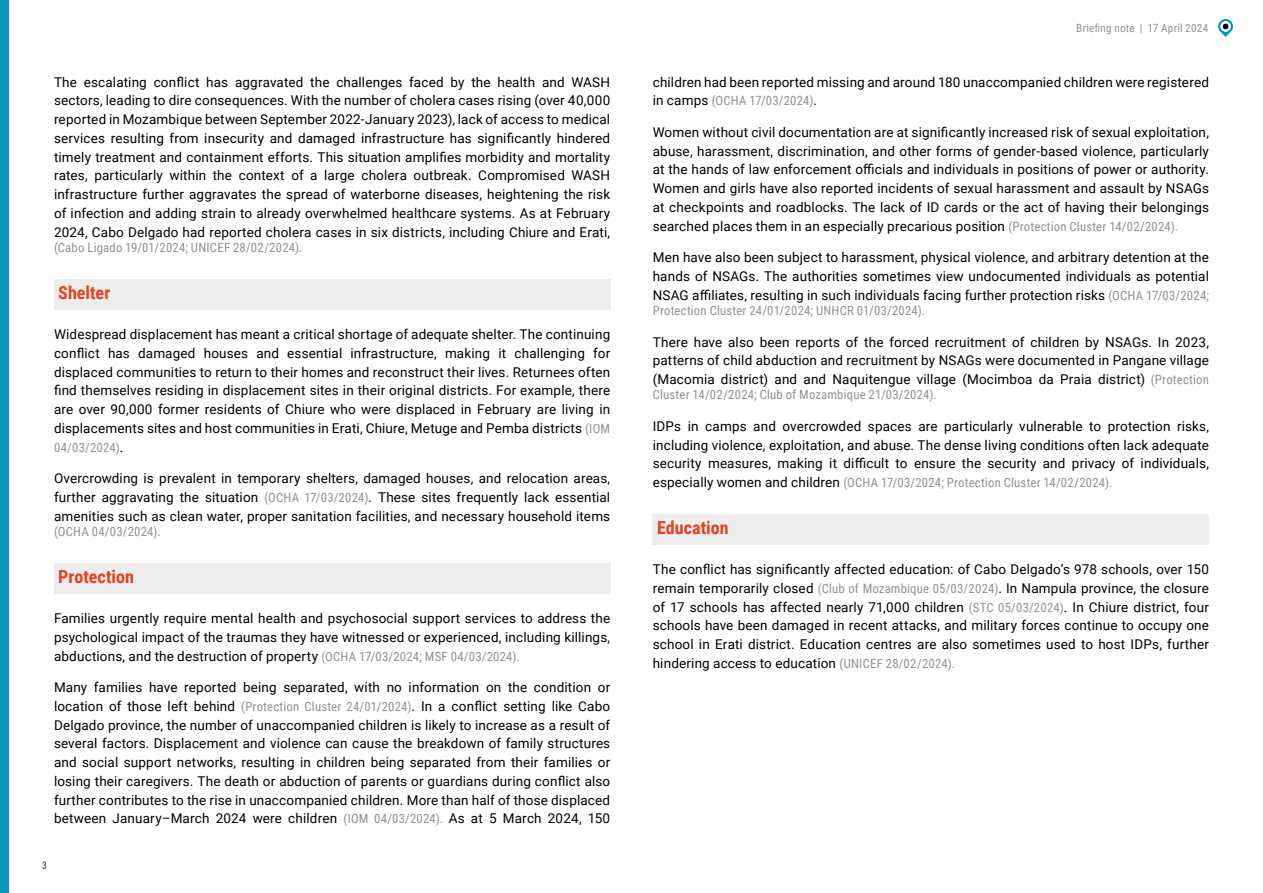
<style>
.page{position:relative;width:1263px;height:893px;background:#fff}
.page>*{position:absolute;margin:0;border:0;box-sizing:border-box;transform-origin:0 0}
.t1{font:700 18px "Roboto Condensed";color:#e7411d}
.t2{font:13.5px/18.8px "Roboto";letter-spacing:.01em;color:#000;text-align:justify}
.t3{font:12.75px "Roboto Condensed";letter-spacing:.015em;color:#929292}
.t4{font:11.25px "Roboto Condensed";letter-spacing:.02em;color:#929292}
.t5{font:10.5px "Bebas Neue Pro Middle";color:#000}
.s1{font-family:"Roboto Condensed";font-size:12.75px;color:#929292}
.s2{font-family:"Roboto";font-size:13.5px;color:#000}
</style>
<div class="page">
<svg style="left:1218px;top:19px;width:15px;height:18px"></svg>
<div style="left:0;top:0;width:9px;height:893px;background:#0c96ba"></div>
<div style="left:54px;top:279px;width:556px;height:31px;background:#ededed"></div>
<div style="left:54px;top:563px;width:556px;height:31px;background:#ededed"></div>
<div style="left:653px;top:514px;width:556px;height:31px;background:#ededed"></div>
<p class="t2" style="left:54px;top:72px;width:558px">The escalating conflict has aggravated the challenges faced by the health and WASH sectors, leading to dire consequences. With the number of cholera cases rising (over 40,000 reported in Mozambique between September 2022-January 2023), lack of access to medical services resulting from insecurity and damaged infrastructure has significantly hindered timely treatment and containment efforts. This situation amplifies morbidity and mortality rates, particularly within the context of a large cholera outbreak. Compromised WASH infrastructure further aggravates the spread of waterborne diseases, heightening the risk of infection and adding strain to already overwhelmed healthcare systems. As at February 2024, Cabo Delgado had reported cholera cases in six districts, including Chiure and Erati,</p>
<p class="t3" style="left:54px;top:238px;width:250px">(Cabo Ligado 19/01/2024; UNICEF 28/02/2024).</p>
<h1 class="t1" style="left:58px;top:280px;width:54px">Shelter</h1>
<p class="t2" style="left:54px;top:324px;width:558px">Widespread displacement has meant a critical shortage of adequate shelter. The continuing conflict has damaged houses and essential infrastructure, making it challenging for displaced communities to return to their homes and reconstruct their lives. Returnees often find themselves residing in displacement sites in their original districts. For example, there are over 90,000 former residents of Chiure who were displaced in February are living in displacements sites and host communities in Erati, Chiure, Metuge and Pemba districts <span class="s1">(IOM</span></p>
<p class="t3" style="left:54px;top:438px;width:71px">04/03/2024)<span class="s2">.</span></p>
<p class="t2" style="left:54px;top:468px;width:558px">Overcrowding is prevalent in temporary shelters, damaged houses, and relocation areas, further aggravating the situation <span class="s1">(OCHA 17/03/2024)</span>. These sites frequently lack essential amenities such as clean water, proper sanitation facilities, and necessary household items</p>
<p class="t3" style="left:54px;top:522px;width:108px">(OCHA 04/03/2024).</p>
<h1 class="t1" style="left:58px;top:564px;width:77px">Protection</h1>
<p class="t2" style="left:54px;top:608px;width:558px">Families urgently require mental health and psychosocial support services to address the psychological impact of the traumas they have witnessed or experienced, including killings, abductions, and the destruction of property <span class="s1">(OCHA 17/03/2024; MSF 04/03/2024).</span></p>
<p class="t2" style="left:54px;top:677px;width:558px">Many families have reported being separated, with no information on the condition or location of those left behind <span class="s1">(Protection Cluster 24/01/2024)</span>. In a conflict setting like Cabo Delgado province, the number of unaccompanied children is likely to increase as a result of several factors. Displacement and violence can cause the breakdown of family structures and social support networks, resulting in children being separated from their families or losing their caregivers. The death or abduction of parents or guardians during conflict also further contributes to the rise in unaccompanied children. More than half of those displaced between January–March 2024 were children <span class="s1">(IOM 04/03/2024).</span> As at 5 March 2024, 150</p>
<p class="t5" style="left:43px;top:859px;width:5px">3</p>
<p class="t4" style="left:1076px;top:20px;width:133px">Briefing note | 17 April 2024</p>
<p class="t2" style="left:653px;top:72px;width:558px">children had been reported missing and around 180 unaccompanied children were registered</p>
<p class="t3" style="left:653px;top:92px;width:166px"><span class="s2">in camps</span> (OCHA 17/03/2024)<span class="s2">.</span></p>
<p class="t2" style="left:653px;top:122px;width:558px">Women without civil documentation are at significantly increased risk of sexual exploitation, abuse, harassment, discrimination, and other forms of gender-based violence, particularly at the hands of law enforcement officials and individuals in positions of power or authority.<br>Women and girls have also reported incidents of sexual harassment and assault by NSAGs at checkpoints and roadblocks. The lack of ID cards or the act of having their belongings searched places them in an especially precarious position <span class="s1">(Protection Cluster 14/02/2024).</span></p>
<p class="t2" style="left:653px;top:247px;width:558px">Men have also been subject to harassment, physical violence, and arbitrary detention at the hands of NSAGs. The authorities sometimes view undocumented individuals as potential NSAG affiliates, resulting in such individuals facing further protection risks <span class="s1">(OCHA 17/03/2024;</span></p>
<p class="t3" style="left:653px;top:302px;width:274px">Protection Cluster 24/01/2024; UNHCR 01/03/2024).</p>
<p class="t2" style="left:653px;top:332px;width:558px">There have also been reports of the forced recruitment of children by NSAGs. In 2023, patterns of child abduction and recruitment by NSAGs were documented in Pangane village (Macomia district) and and Naquitengue village (Mocimboa da Praia district) <span class="s1">(Protection</span></p>
<p class="t3" style="left:653px;top:386px;width:286px">Cluster 14/02/2024; Club of Mozambique 21/03/2024).</p>
<p class="t2" style="left:653px;top:416px;width:558px">IDPs in camps and overcrowded spaces are particularly vulnerable to protection risks, including violence, exploitation, and abuse. The dense living conditions often lack adequate security measures, making it difficult to ensure the security and privacy of individuals,</p>
<p class="t3" style="left:653px;top:474px;width:461px"><span class="s2">especially women and children</span> (OCHA 17/03/2024; Protection Cluster 14/02/2024).</p>
<h1 class="t1" style="left:657px;top:515px;width:73px">Education</h1>
<p class="t2" style="left:653px;top:559px;width:558px">The conflict has significantly affected education: of Cabo Delgado’s 978 schools, over 150 remain temporarily closed <span class="s1">(Club of Mozambique 05/03/2024)</span>. In Nampula province, the closure of 17 schools has affected nearly 71,000 children <span class="s1">(STC 05/03/2024)</span>. In Chiure district, four schools have been damaged in recent attacks, and military forces continue to occupy one school in Erati district. Education centres are also sometimes used to host IDPs, further hindering access to education <span class="s1">(UNICEF 28/02/2024).</span></p>
</div>
